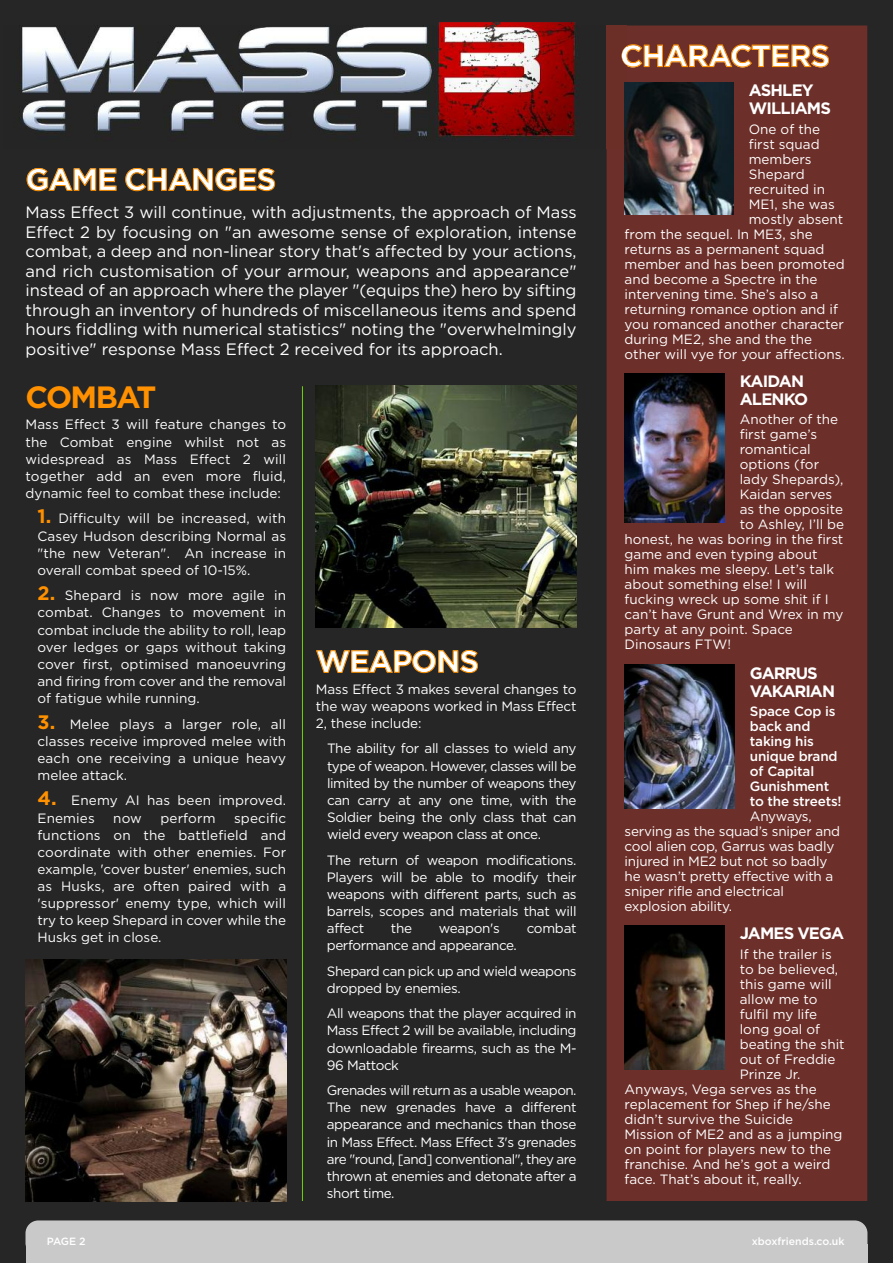
<style>
.page{position:relative;width:893px;height:1263px;background:#272627}
.page>*{position:absolute;margin:0;border:0;box-sizing:border-box;transform-origin:0 0}
.t1{font:700 30.75px "Gotham";letter-spacing:-.04em;color:#fff}
.t2{font:700 30.75px "Gotham";letter-spacing:-.05em;color:#ff9100}
.t3{font:16.5px/19.5px "Gotham";color:#fff;text-align:justify}
.t4{font:700 16.5px/18px "Gotham";letter-spacing:-.05em;color:#fff}
.t5{font:13.5px/17.1px "Gotham";color:#fff;text-align:justify}
.t6{font:500 13.5px/15px "Gotham";letter-spacing:-.015em;color:#fff}
.t7{font:13.5px/25.7px "Gotham";letter-spacing:-.035em;color:#fff}
.t8{font:13.5px/25.7px "Gotham";letter-spacing:-.03em;color:#fff}
.t9{font:500 10.5px "Gotham";color:#fff}
.s1{font-weight:700;font-size:19.5px;color:#ff9100}
</style>
<div class="page">
<div style="left:607px;top:26px;width:260px;height:1175px;background:#6c2f29"></div>
<div style="left:26px;top:1245px;width:841px;height:18px;background:#c9c9c9"></div>
<div style="left:26px;top:1220px;width:841px;height:36px;background:#c9c9c9;border-radius:13px"></div>
<img style="left:18px;top:22px;width:609px;height:127px">
<img style="left:622px;top:46px;width:5px;height:19px">
<img style="left:623px;top:46px;width:4px;height:16px">
<hr style="left:302px;top:386px;width:1px;height:815px;background:#6dd400">
<img style="left:625px;top:83px;width:109px;height:132px">
<img style="left:625px;top:373px;width:100px;height:149px">
<img style="left:625px;top:665px;width:110px;height:144px">
<img style="left:26px;top:959px;width:260px;height:242px">
<img style="left:316px;top:385px;width:261px;height:242px">
<img style="left:625px;top:925px;width:100px;height:144px">
<h1 class="t1" style="left:26px;top:162px;width:252px">GAME CHANGES</h1>
<p class="t3" style="left:26px;top:203px;width:553px">Mass Effect 3 will continue, with adjustments, the approach of Mass Effect 2 by focusing on "an awesome sense of exploration, intense combat, a deep and non-linear story that's affected by your actions, and rich customisation of your armour, weapons and appearance" instead of an approach where the player "(equips the) hero by sifting through an inventory of hundreds of miscellaneous items and spend hours fiddling with numerical statistics" noting the "overwhelmingly positive" response Mass Effect 2 received for its approach.</p>
<h1 class="t2" style="left:26px;top:379px;width:132px">COMBAT</h1>
<p class="t5" style="left:26px;top:416px;width:262px">Mass Effect 3 will feature changes to the Combat engine whilst not as widespread as Mass Effect 2 will together add an even more fluid, dynamic feel to combat these include:</p>
<p class="t5" style="left:38px;top:510px;width:250px"><span class="s1">1.</span> Difficulty will be increased, with Casey Hudson describing Normal as "the new Veteran". An increase in overall combat speed of 10-15%.</p>
<p class="t5" style="left:38px;top:587px;width:250px"><span class="s1">2.</span> Shepard is now more agile in combat. Changes to movement in combat include the ability to roll, leap over ledges or gaps without taking cover first, optimised manoeuvring and firing from cover and the removal of fatigue while running.</p>
<p class="t5" style="left:38px;top:715px;width:250px"><span class="s1">3.</span> Melee plays a larger role, all classes receive improved melee with each one receiving a unique heavy melee attack.</p>
<p class="t5" style="left:38px;top:792px;width:250px"><span class="s1">4.</span> Enemy AI has been improved.<br>Enemies</p>
<p class="t5" style="left:38px;top:809px;width:250px;text-indent:197px">specific functions on the battlefield and coordinate with other enemies. For example, 'cover buster' enemies, such as Husks, are often paired with a 'suppressor' enemy type, which will try to keep Shepard in cover while the Husks get in close.</p>
<p class="t5" style="left:113px;top:809px;width:30px">now</p>
<p class="t5" style="left:160px;top:809px;width:57px">perform</p>
<h1 class="t1" style="left:316px;top:644px;width:165px">WEAPONS</h1>
<p class="t5" style="left:316px;top:680px;width:262px">Mass Effect 3 makes several changes to the way weapons worked in Mass Effect 2, these include:</p>
<p class="t5" style="left:327px;top:740px;width:251px">The ability for all classes to wield any type of weapon. However, classes will be limited by the number of weapons they can carry at any one time, with the Soldier being the only class that can wield every weapon class at once.</p>
<p class="t5" style="left:327px;top:851px;width:251px">The return of weapon modifications.<br>Players will be able to modify their weapons with different parts, such as barrels, scopes and materials that will affect</p>
<p class="t5" style="left:391px;top:920px;width:23px">the</p>
<p class="t5" style="left:439px;top:920px;width:63px">weapon's</p>
<p class="t5" style="left:527px;top:920px;width:51px">combat</p>
<p class="t7" style="left:327px;top:932px;width:251px">performance and appearance.<br>Shepard can pick up and wield weapons</p>
<p class="t8" style="left:327px;top:975px;width:251px">dropped by enemies.<br>All weapons that the player acquired in</p>
<p class="t5" style="left:327px;top:1022px;width:251px">Mass Effect 2 will be available, including downloadable firearms, such as the M-96 Mattock</p>
<p class="t5" style="left:327px;top:1082px;width:251px">Grenades will return as a usable weapon.<br>The new grenades have a different appearance and mechanics than those in Mass Effect. Mass Effect 3's grenades are "round, [and] conventional", they are thrown at enemies and detonate after a short time.</p>
<h1 class="t1" style="left:620px;top:38px;width:211px">CHARACTERS</h1>
<p class="t4" style="left:749px;top:82px;width:84px">ASHLEY<br>WILLIAMS</p>
<p class="t5" style="left:749px;top:120px;width:73px">One of the</p>
<p class="t5" style="left:749px;top:135px;width:72px">first squad</p>
<p class="t5" style="left:749px;top:150px;width:64px">members</p>
<p class="t5" style="left:749px;top:165px;width:57px">Shepard</p>
<p class="t5" style="left:749px;top:180px;width:78px">recruited in</p>
<p class="t5" style="left:749px;top:195px;width:87px">ME1, she was</p>
<p class="t5" style="left:749px;top:210px;width:96px">mostly absent</p>
<p class="t5" style="left:625px;top:225px;width:190px">from the sequel. In ME3, she</p>
<p class="t5" style="left:625px;top:240px;width:201px">returns as a permanent squad</p>
<p class="t5" style="left:625px;top:255px;width:222px">member and has been promoted</p>
<p class="t5" style="left:625px;top:270px;width:194px">and become a Spectre in the</p>
<p class="t5" style="left:625px;top:285px;width:195px">intervening time. She’s also a</p>
<p class="t5" style="left:625px;top:300px;width:215px">returning romance option and if</p>
<p class="t5" style="left:625px;top:315px;width:221px">you romanced another character</p>
<p class="t5" style="left:625px;top:330px;width:189px">during ME2, she and the the</p>
<p class="t5" style="left:625px;top:345px;width:222px">other will vye for your affections.</p>
<p class="t4" style="left:740px;top:372px;width:70px">KAIDAN<br>ALENKO</p>
<p class="t5" style="left:740px;top:411px;width:100px">Another of the</p>
<p class="t5" style="left:740px;top:426px;width:79px">first game’s</p>
<p class="t5" style="left:740px;top:441px;width:72px">romantical</p>
<p class="t5" style="left:740px;top:456px;width:81px">options (for</p>
<p class="t5" style="left:740px;top:471px;width:105px">lady Shepards),</p>
<p class="t5" style="left:740px;top:486px;width:94px">Kaidan serves</p>
<p class="t5" style="left:740px;top:501px;width:105px">as the opposite</p>
<p class="t5" style="left:740px;top:516px;width:106px">to Ashley, I’ll be</p>
<p class="t5" style="left:625px;top:531px;width:220px">honest, he was boring in the first</p>
<p class="t5" style="left:625px;top:546px;width:194px">game and even typing about</p>
<p class="t5" style="left:625px;top:561px;width:211px">him makes me sleepy. Let’s talk</p>
<p class="t5" style="left:625px;top:576px;width:184px">about something else! I will</p>
<p class="t5" style="left:625px;top:591px;width:205px">fucking wreck up some shit if I</p>
<p class="t5" style="left:625px;top:606px;width:220px">can’t have Grunt and Wrex in my</p>
<p class="t5" style="left:625px;top:621px;width:170px">party at any point. Space</p>
<p class="t5" style="left:625px;top:636px;width:108px">Dinosaurs FTW!</p>
<p class="t4" style="left:750px;top:664px;width:87px">GARRUS<br>VAKARIAN</p>
<p class="t6" style="left:750px;top:704px;width:93px">Space Cop is back and taking his unique brand of Capital<br>Gunishment to the streets!</p>
<p class="t5" style="left:625px;top:809px;width:217px;line-height:15px;text-align:left;text-indent:125px">Anyways, serving as the squad’s sniper and cool alien cop, Garrus was badly injured in ME2 but not so badly he wasn’t pretty effective with a sniper rifle and electrical explosion ability.</p>
<p class="t4" style="left:740px;top:924px;width:106px">JAMES VEGA</p>
<p class="t5" style="left:740px;top:945px;width:94px">If the trailer is</p>
<p class="t5" style="left:740px;top:960px;width:100px">to be believed,</p>
<p class="t5" style="left:740px;top:975px;width:94px">this game will</p>
<p class="t5" style="left:740px;top:990px;width:79px">allow me to</p>
<p class="t5" style="left:740px;top:1005px;width:79px">fulfil my life</p>
<p class="t5" style="left:740px;top:1020px;width:82px">long goal of</p>
<p class="t5" style="left:740px;top:1035px;width:106px">beating the shit</p>
<p class="t5" style="left:740px;top:1050px;width:97px">out of Freddie</p>
<p class="t5" style="left:740px;top:1065px;width:62px">Prinze Jr.</p>
<p class="t5" style="left:625px;top:1080px;width:194px">Anyways, Vega serves as the</p>
<p class="t5" style="left:625px;top:1095px;width:208px">replacement for Shep if he/she</p>
<p class="t5" style="left:625px;top:1110px;width:170px">didn’t survive the Suicide</p>
<p class="t5" style="left:625px;top:1125px;width:219px">Mission of ME2 and as a jumping</p>
<p class="t5" style="left:625px;top:1140px;width:208px">on point for players new to the</p>
<p class="t5" style="left:625px;top:1155px;width:207px">franchise. And he’s got a weird</p>
<p class="t5" style="left:625px;top:1170px;width:179px">face. That’s about it, really.</p>
<p class="t9" style="left:47px;top:1235px;width:40px">PAGE 2</p>
<p class="t9" style="left:752px;top:1235px;width:94px">xboxfriends.co.uk</p>
</div>
